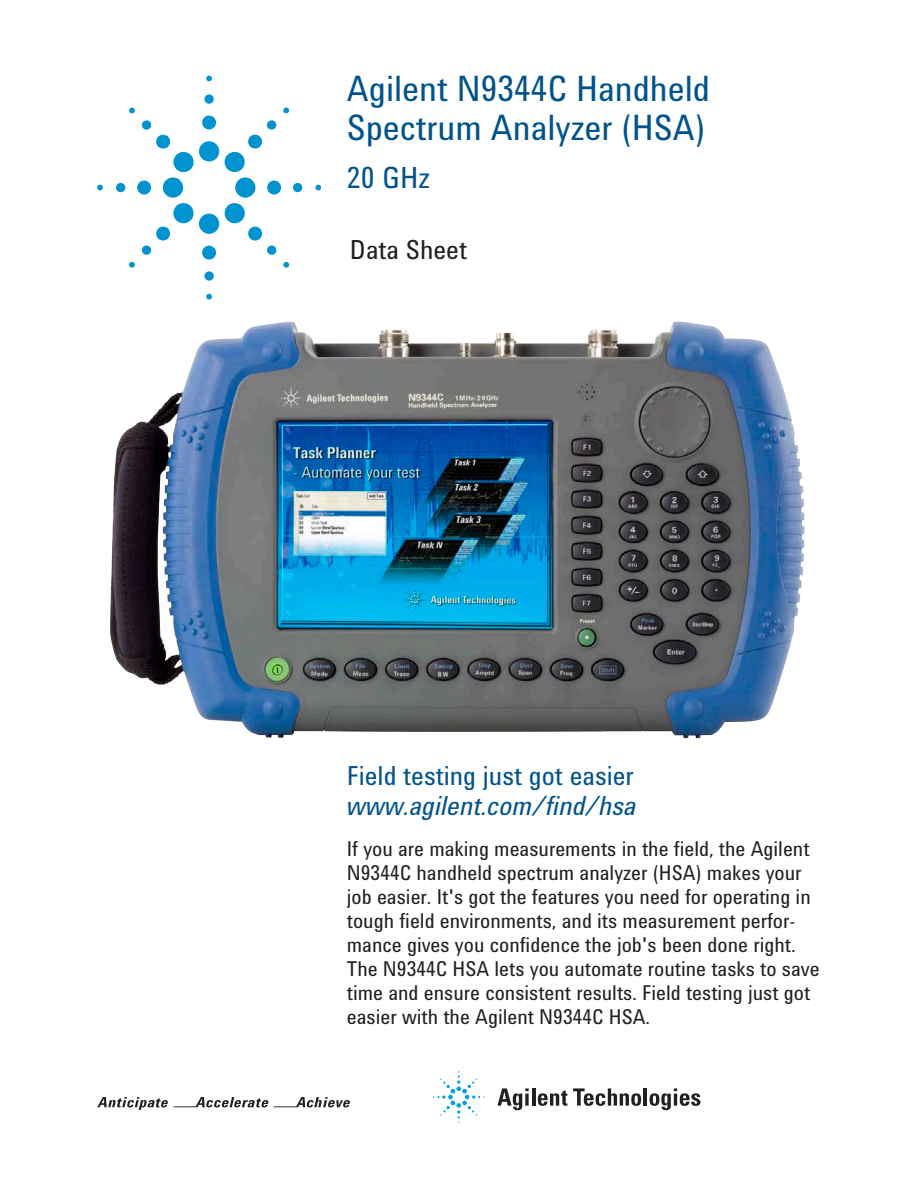
<style>
.page{position:relative;width:918px;height:1188px;background:#fff}
.page>*{position:absolute;margin:0;border:0;box-sizing:border-box;transform-origin:0 0}
.t1{font:36px/39px "Agilent Condensed CFF";color:#00538d}
.t2{font:30px "Agilent Condensed CFF";color:#00538d}
.Header_1_-_Navy_Blue{font:27px/30px "Agilent Condensed CFF";color:#00538d}
.Bullets_-_Second_Lev{font:27px "Agilent Condensed CFF";color:#231f20}
.Body_Text{font:21px/24px "Agilent Condensed CFF";color:#231f20}
.s1{font-style:italic}
</style>
<div class="page">
<div style="left:199px;top:141px;width:20px;height:21px;background:#0093d0;border-radius:50%"></div>
<div style="left:202px;top:116px;width:14px;height:14px;background:#0093d0;border-radius:50%"></div>
<svg style="left:204px;top:94px;width:10px;height:10px"></svg>
<svg style="left:206px;top:76px;width:6px;height:5px"></svg>
<div style="left:235px;top:177px;width:20px;height:21px;background:#0093d0;border-radius:50%"></div>
<div style="left:267px;top:181px;width:14px;height:14px;background:#0093d0;border-radius:50%"></div>
<div style="left:293px;top:183px;width:9px;height:9px;background:#0093d0;border-radius:50%"></div>
<svg style="left:315px;top:185px;width:6px;height:5px"></svg>
<div style="left:199px;top:214px;width:20px;height:20px;background:#0093d0;border-radius:50%"></div>
<div style="left:202px;top:246px;width:14px;height:14px;background:#0093d0;border-radius:50%"></div>
<svg style="left:204px;top:271px;width:10px;height:10px"></svg>
<svg style="left:206px;top:294px;width:6px;height:6px"></svg>
<div style="left:163px;top:177px;width:20px;height:21px;background:#0093d0;border-radius:50%"></div>
<div style="left:137px;top:181px;width:14px;height:14px;background:#0093d0;border-radius:50%"></div>
<div style="left:116px;top:183px;width:9px;height:9px;background:#0093d0;border-radius:50%"></div>
<svg style="left:97px;top:185px;width:6px;height:5px"></svg>
<svg style="left:224px;top:120px;width:53px;height:52px"></svg>
<svg style="left:283px;top:107px;width:6px;height:7px"></svg>
<svg style="left:224px;top:203px;width:53px;height:52px"></svg>
<svg style="left:283px;top:262px;width:6px;height:6px"></svg>
<svg style="left:141px;top:203px;width:53px;height:52px"></svg>
<svg style="left:129px;top:262px;width:6px;height:6px"></svg>
<svg style="left:142px;top:120px;width:52px;height:52px"></svg>
<svg style="left:129px;top:107px;width:6px;height:7px"></svg>
<img style="left:110px;top:321px;width:695px;height:418px">
<svg style="left:497px;top:1088px;width:32px;height:22px"></svg>
<svg style="left:525px;top:1094px;width:4px;height:12px"></svg>
<hr style="left:532px;top:1088px;width:3px;height:18px;background:#231f20">
<svg style="left:538px;top:1090px;width:29px;height:16px"></svg>
<svg style="left:573px;top:1088px;width:68px;height:18px"></svg>
<hr style="left:644px;top:1088px;width:3px;height:18px;background:#231f20">
<svg style="left:650px;top:1088px;width:50px;height:22px"></svg>
<svg style="left:433px;top:1071px;width:52px;height:52px"></svg>
<svg style="left:97px;top:1097px;width:253px;height:13px"></svg>
<p class="t1" style="left:347px;top:68px;width:365px">Agilent N9344C Handheld<br>Spectrum Analyzer (HSA)</p>
<p class="t2" style="left:347px;top:155px;width:85px">20 GHz</p>
<p class="Bullets_-_Second_Lev" style="left:350px;top:229px;width:119px">Data Sheet</p>
<p class="Header_1_-_Navy_Blue" style="left:347px;top:759px;width:291px">Field testing just got easier <span class="s1">www.agilent.com/find/hsa</span></p>
<p class="Body_Text" style="left:347px;top:836px;width:474px">If you are making measurements in the field, the Agilent N9344C handheld spectrum analyzer (HSA) makes your job easier. It's got the features you need for operating in tough field environments, and its measurement perfor&shy;mance gives you confidence the job's been done right.<br>The N9344C HSA lets you automate routine tasks to save time and ensure consistent results. Field testing just got easier with the Agilent N9344C HSA.</p>
</div>
